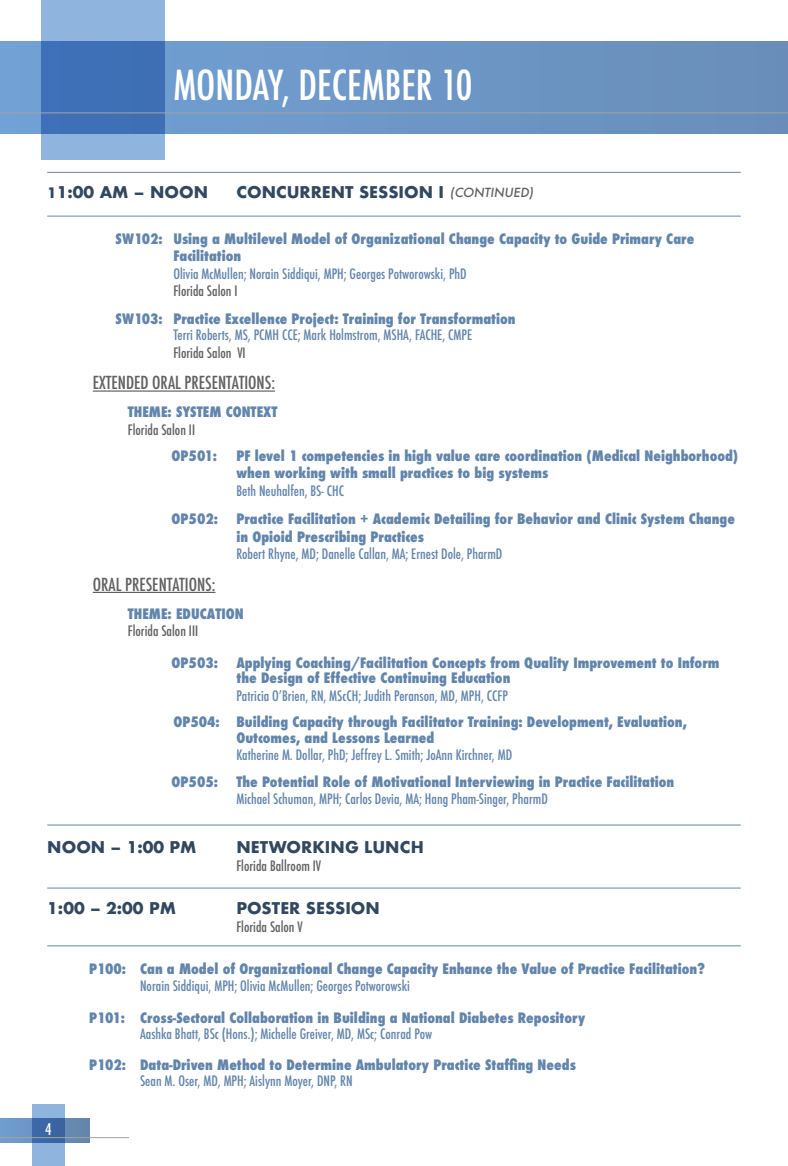
<style>
.page{position:relative;width:788px;height:1166px;background:#fff}
.page>*{position:absolute;margin:0;border:0;box-sizing:border-box;transform-origin:0 0}
.t1{font:500 condensed 40.25px "Futura";color:#fff}
.t2{font:500 condensed 17.5px "Futura";color:#606160}
.t3{font:700 15.75px "Futura";color:#314860}
.t4{font:500 condensed 15.75px "Futura";color:#fff}
.t5{font:800 condensed 14px/17.5px "Futura";color:#6285ac}
.t6{font:500 condensed 14px "Futura";color:#6285ac}
.t7{font:500 condensed 14px "Futura";color:#606160}
.s1{font-size:14px}
.s2{font-weight:500;font-size:12.25px;color:#606160}
</style>
<div class="page">
<div style="left:41px;top:0;width:124px;height:159px;background:#8fb5df"></div>
<svg style="left:0;top:42px;width:788px;height:91px;background:#6590c2"></svg>
<hr style="left:0;top:113px;width:788px;height:1px;background:#a4a2a2">
<div style="left:32px;top:1104px;width:33px;height:62px;background:#8fb5df"></div>
<svg style="left:0;top:1118px;width:89px;height:24px;background:#5981b4"></svg>
<hr style="left:0;top:1137px;width:128px;height:1px;background:#a4a2a2">
<hr style="left:93px;top:390px;width:182px;height:2px;background:#606160">
<hr style="left:93px;top:592px;width:122px;height:1px;background:#606160">
<hr style="left:47px;top:216px;width:693px;height:1px;background:#6285ac">
<hr style="left:47px;top:887px;width:693px;height:1px;background:#6285ac">
<hr style="left:47px;top:824px;width:693px;height:1px;background:#6285ac">
<hr style="left:47px;top:172px;width:693px;height:1px;background:#6285ac">
<hr style="left:47px;top:945px;width:693px;height:1px;background:#6285ac">
<h1 class="t1" style="left:173px;top:59px;width:301px">MONDAY, DECEMBER 10</h1>
<p class="t3" style="left:47px;top:181px;width:162px"><span class="s1">1</span>1:00 AM – NOON</p>
<p class="t3" style="left:236px;top:181px;width:301px">CONCURRENT SESSION I <span class="s2">(CONTINUED)</span></p>
<p class="t5" style="left:173px;top:230px;width:522px;text-indent:-58px">SW102: Using a Multilevel Model of Organizational Change Capacity to Guide Primary Care<br>Facilitation</p>
<p class="t6" style="left:173px;top:265px;width:295px">Olivia McMullen; Norain Siddiqui, MPH; Georges Potworowski, PhD</p>
<p class="t7" style="left:173px;top:282px;width:66px">Florida Salon I</p>
<p class="t5" style="left:116px;top:310px;width:401px">SW103: Practice Excellence Project: Training for Transformation</p>
<p class="t6" style="left:173px;top:326px;width:300px">Terri Roberts, MS, PCMH CCE; Mark Holmstrom, MSHA, FACHE, CMPE</p>
<p class="t7" style="left:173px;top:343px;width:74px">Florida Salon VI</p>
<p class="t2" style="left:93px;top:371px;width:184px">EXTENDED ORAL PRESENTATIONS:</p>
<p class="t5" style="left:128px;top:403px;width:151px">THEME: SYSTEM CONTEXT</p>
<p class="t7" style="left:128px;top:420px;width:69px">Florida Salon II</p>
<p class="t5" style="left:172px;top:447px;width:47px">OP501:</p>
<p class="t5" style="left:236px;top:447px;width:503px">PF level 1 competencies in high value care coordination (Medical Neighborhood) when working with small practices to big systems</p>
<p class="t6" style="left:236px;top:482px;width:109px">Beth Neuhalfen, BS- CHC</p>
<p class="t5" style="left:172px;top:510px;width:48px">OP502:</p>
<p class="t5" style="left:236px;top:510px;width:500px">Practice Facilitation + Academic Detailing for Behavior and Clinic System Change in Opioid Prescribing Practices</p>
<p class="t6" style="left:236px;top:545px;width:267px">Robert Rhyne, MD; Danelle Callan, MA; Ernest Dole, PharmD</p>
<p class="t2" style="left:93px;top:573px;width:124px">ORAL PRESENTATIONS:</p>
<p class="t5" style="left:128px;top:604px;width:117px">THEME: EDUCATION</p>
<p class="t7" style="left:128px;top:622px;width:72px">Florida Salon III</p>
<p class="t5" style="left:172px;top:653px;width:48px">OP503:</p>
<p class="t5" style="left:236px;top:654px;width:484px;line-height:15.8px">Applying Coaching/Facilitation Concepts from Quality Improvement to Inform the Design of Effective Continuing Education</p>
<p class="t6" style="left:236px;top:686px;width:273px">Patricia O’Brien, RN, MScCH; Judith Peranson, MD, MPH, CCFP</p>
<p class="t5" style="left:236px;top:714px;width:452px;line-height:15.8px;text-indent:-63px">OP504: Building Capacity through Facilitator Training: Development, Evaluation,<br>Outcomes, and Lessons Learned</p>
<p class="t6" style="left:236px;top:746px;width:277px">Katherine M. Dollar, PhD; Jeffrey L. Smith; JoAnn Kirchner, MD</p>
<p class="t5" style="left:172px;top:772px;width:48px">OP505:</p>
<p class="t5" style="left:236px;top:772px;width:439px">The Potential Role of Motivational Interviewing in Practice Facilitation</p>
<p class="t6" style="left:236px;top:790px;width:313px">Michael Schuman, MPH; Carlos Devia, MA; Hang Pham-Singer, PharmD</p>
<p class="t3" style="left:47px;top:835px;width:151px">NOON – 1:00 PM</p>
<p class="t3" style="left:236px;top:835px;width:189px">NETWORKING LUNCH</p>
<p class="t7" style="left:236px;top:856px;width:86px">Florida Ballroom IV</p>
<p class="t3" style="left:47px;top:897px;width:130px">1:00 – 2:00 PM</p>
<p class="t3" style="left:236px;top:897px;width:145px">POSTER SESSION</p>
<p class="t7" style="left:236px;top:917px;width:68px">Florida Salon V</p>
<p class="t5" style="left:89px;top:960px;width:617px">P100: Can a Model of Organizational Change Capacity Enhance the Value of Practice Facilitation?</p>
<p class="t6" style="left:140px;top:977px;width:271px">Norain Siddiqui, MPH; Olivia McMullen; Georges Potworowski</p>
<p class="t5" style="left:89px;top:1009px;width:497px">P101: Cross-Sectoral Collaboration in Building a National Diabetes Repository</p>
<p class="t6" style="left:140px;top:1024px;width:293px">Aashka Bhatt, BSc (Hons.); Michelle Greiver, MD, MSc; Conrad Pow</p>
<p class="t5" style="left:89px;top:1056px;width:488px">P102: Data-Driven Method to Determine Ambulatory Practice Staffing Needs</p>
<p class="t6" style="left:140px;top:1071px;width:214px">Sean M. Oser, MD, MPH; Aislynn Moyer, DNP, RN</p>
<p class="t4" style="left:45px;top:1119px;width:8px">4</p>
</div>
